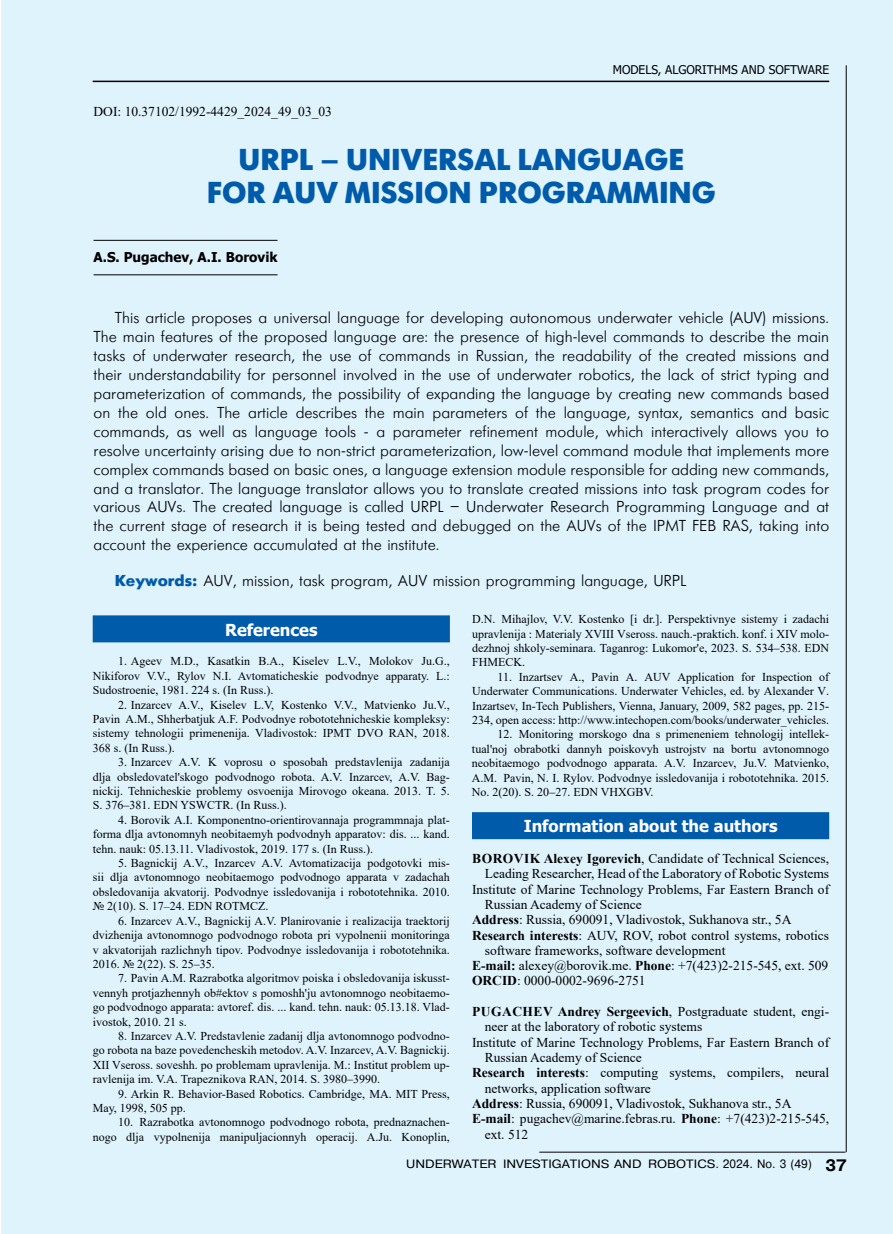
<style>
.page{position:relative;width:893px;height:1234px;background:#fff}
.page>*{position:absolute;margin:0;border:0;box-sizing:border-box;transform-origin:0 0}
.t1{font:700 30px/33px "Futuris C";color:#005baa;text-align:center}
.t2{font:700 16.5px "Tahoma";color:#fff}
.t3{font:700 16.5px "Pragmatica CTT";color:#000}
.t4{font:15.75px/18.9px "Futuris Cyrillic";color:#000;text-align:justify}
.t5{font:13.5px "Times New Roman";color:#000}
.t6{font:700 13.5px "Tahoma";color:#000}
.t7{font:12px/14.4px "Times New Roman";color:#000;text-align:justify}
.t8{font:12px "Pragmatica Cyrillic";color:#000;scale:1.1 1}
.t9{font:12px "Tahoma";color:#000}
.s1{font-family:"Futuris";font-weight:700;color:#005baa}
.s2{font-weight:700}
</style>
<div class="page">
<div style="left:2px;top:0;width:891px;height:1233px;background:#dff3fd"></div>
<hr style="left:93px;top:81px;width:736px;height:1px;background:#000">
<hr style="left:846px;top:65px;width:1px;height:1086px;background:#000">
<hr style="left:539px;top:1151px;width:306px;height:1px;background:#000">
<hr style="left:94px;top:240px;width:184px;height:1px;background:#000">
<hr style="left:94px;top:274px;width:184px;height:1px;background:#000">
<div style="left:93px;top:615px;width:357px;height:27px;background:#005baa"></div>
<div style="left:472px;top:812px;width:357px;height:27px;background:#005baa"></div>
<p class="t9" style="left:613px;top:62px;width:218px">MODELS, ALGORITHMS AND SOFTWARE</p>
<p class="t5" style="left:94px;top:102px;width:240px">DOI: 10.37102/1992-4429_2024_49_03_03</p>
<h1 class="t1" style="left:207px;top:144px;width:511px">URPL – UNIVERSAL LANGUAGE<br>FOR AUV MISSION PROGRAMMING</h1>
<p class="t6" style="left:94px;top:247px;width:186px">A.S. Pugachev, A.I. Borovik</p>
<p class="t4" style="left:94px;top:309px;width:737px;text-indent:21px">This article proposes a universal language for developing autonomous underwater vehicle (AUV) missions.<br>The main features of the proposed language are: the presence of high-level commands to describe the main tasks of underwater research, the use of commands in Russian, the readability of the created missions and their understandability for personnel involved in the use of underwater robotics, the lack of strict typing and parameterization of commands, the possibility of expanding the language by creating new commands based on the old ones. The article describes the main parameters of the language, syntax, semantics and basic commands, as well as language tools - a parameter refinement module, which interactively allows you to resolve uncertainty arising due to non-strict parameterization, low-level command module that implements more complex commands based on basic ones, a language extension module responsible for adding new commands, and a translator. The language translator allows you to translate created missions into task program codes for various AUVs. The created language is called URPL – Underwater Research Programming Language and at the current stage of research it is being tested and debugged on the AUVs of the IPMT FEB RAS, taking into account the experience accumulated at the institute.</p>
<h3 class="t4" style="left:115px;top:571px;width:573px"><span class="s1">Keywords:</span> AUV, mission, task program, AUV mission programming language, URPL</h3>
<h2 class="t2" style="left:225px;top:618px;width:94px">References</h2>
<p class="t7" style="left:93px;top:653px;width:359px;text-indent:26px">1. Ageev M.D., Kasatkin B.A., Kiselev L.V., Molokov Ju.G., Nikiforov V.V., Rylov N.I. Avtomaticheskie podvodnye apparaty. L.:<br>Sudostroenie, 1981. 224 s. (In Russ.).</p>
<p class="t7" style="left:93px;top:696px;width:359px;text-indent:26px">2. Inzarcev A.V., Kiselev L.V, Kostenko V.V., Matvienko Ju.V., Pavin A.M., Shherbatjuk A.F. Podvodnye robototehnicheskie kompleksy: sistemy tehnologii primenenija. Vladivostok: IPMT DVO RAN, 2018.<br>368 s. (In Russ.).</p>
<p class="t7" style="left:93px;top:754px;width:359px;text-indent:26px">3. Inzarcev A.V. K voprosu o sposobah predstavlenija zadanija dlja obsledovatel'skogo podvodnogo robota. A.V. Inzarcev, A.V. Bag&shy;nickij. Tehnicheskie problemy osvoenija Mirovogo okeana. 2013. T. 5.<br>S. 376‒381. EDN YSWCTR. (In Russ.).</p>
<p class="t7" style="left:93px;top:812px;width:359px;text-indent:26px">4. Borovik A.I. Komponentno-orientirovannaja programmnaja plat&shy;forma dlja avtonomnyh neobitaemyh podvodnyh apparatov: dis. ... kand. tehn. nauk: 05.13.11. Vladivostok, 2019. 177 s. (In Russ.).</p>
<p class="t7" style="left:93px;top:855px;width:359px;text-indent:26px">5. Bagnickij A.V., Inzarcev A.V. Avtomatizacija podgotovki mis&shy;sii dlja avtonomnogo neobitaemogo podvodnogo apparata v zadachah obsledovanija akvatorij. Podvodnye issledovanija i robototehnika. 2010. № 2(10). S. 17–24. EDN ROTMCZ.</p>
<p class="t7" style="left:93px;top:912px;width:359px;text-indent:26px">6. Inzarcev A.V., Bagnickij A.V. Planirovanie i realizacija traektorij dvizhenija avtonomnogo podvodnogo robota pri vypolnenii monitoringa v akvatorijah razlichnyh tipov. Podvodnye issledovanija i robototehnika.<br>2016. № 2(22). S. 25‒35.</p>
<p class="t7" style="left:93px;top:970px;width:359px;text-indent:26px">7. Pavin A.M. Razrabotka algoritmov poiska i obsledovanija iskusst&shy;vennyh protjazhennyh ob#ektov s pomoshh'ju avtonomnogo neobitaemo&shy;go podvodnogo apparata: avtoref. dis. ... kand. tehn. nauk: 05.13.18. Vlad&shy;ivostok, 2010. 21 s.</p>
<p class="t7" style="left:93px;top:1028px;width:359px;text-indent:26px">8. Inzarcev A.V. Predstavlenie zadanij dlja avtonomnogo podvodno&shy;go robota na baze povedencheskih metodov. A.V. Inzarcev, A.V. Bagnickij.<br>XII Vseross. soveshh. po problemam upravlenija. M.: Institut problem up&shy;ravlenija im. V.A. Trapeznikova RAN, 2014. S. 3980‒3990.</p>
<p class="t7" style="left:93px;top:1085px;width:359px;text-indent:26px">9. Arkin R. Behavior-Based Robotics. Cambridge, MA. MIT Press,<br>May, 1998, 505 pp.</p>
<p class="t7" style="left:93px;top:1114px;width:359px;text-align:right">10. Razrabotka avtonomnogo podvodnogo robota, prednaznachen&shy;nogo dlja vypolnenija manipuljacionnyh operacij. A.Ju. Konoplin,</p>
<p class="t7" style="left:472px;top:611px;width:359px">D.N. Mihajlov, V.V. Kostenko [i dr.]. Perspektivnye sistemy i zadachi upravlenija : Materialy XVIII Vseross. nauch.-praktich. konf. i XIV molo&shy;dezhnoj shkoly-seminara. Taganrog: Lukomor'e, 2023. S. 534‒538. EDN FHMECK.</p>
<p class="t7" style="left:472px;top:669px;width:359px;text-indent:26px">11. Inzartsev A., Pavin A. AUV Application for Inspection of Underwater Communications. Underwater Vehicles, ed. by Alexander V.<br>Inzartsev, In-Tech Publishers, Vienna, January, 2009, 582 pages, pp. 215- 234, open access: http://www.intechopen.com/books/underwater_vehicles.</p>
<p class="t7" style="left:472px;top:726px;width:359px;text-indent:26px">12. Monitoring morskogo dna s primeneniem tehnologij intellek&shy;tual'noj obrabotki dannyh poiskovyh ustrojstv na bortu avtonomnogo neobitaemogo podvodnogo apparata. A.V. Inzarcev, Ju.V. Matvienko, A.M. Pavin, N. I. Rylov. Podvodnye issledovanija i robototehnika. 2015.<br>No. 2(20). S. 20‒27. EDN VHXGBV.</p>
<h2 class="t2" style="left:524px;top:814px;width:255px">Information about the authors</h2>
<p class="t5" style="left:472px;top:848px;width:358px"><span class="s2">BOROVIK Alexey Igorevich</span>, Candidate of Technical Sciences,</p>
<p class="t5" style="left:485px;top:864px;width:346px">Leading Researcher, Head of the Laboratory of Robotic Systems</p>
<p class="t5" style="left:472px;top:879px;width:359px">Institute of Marine Technology Problems, Far Eastern Branch of</p>
<p class="t5" style="left:485px;top:894px;width:159px">Russian Academy of Science</p>
<p class="t5" style="left:472px;top:910px;width:321px"><span class="s2">Address</span>: Russia, 690091, Vladivostok, Sukhanova str., 5A</p>
<p class="t5" style="left:472px;top:925px;width:359px"><span class="s2">Research interests</span>: AUV, ROV, robot control systems, robotics</p>
<p class="t5" style="left:485px;top:940px;width:242px">software frameworks, software development</p>
<p class="t5" style="left:472px;top:955px;width:358px"><span class="s2">E-mail:</span> alexey@borovik.me. <span class="s2">Phone</span>: +7(423)2-215-545, ext. 509</p>
<p class="t5" style="left:472px;top:971px;width:175px"><span class="s2">ORCID</span>: 0000-0002-9696-2751</p>
<p class="t5" style="left:472px;top:1001px;width:358px"><span class="s2">PUGACHEV Andrey Sergeevich</span>, Postgraduate student, engi-</p>
<p class="t5" style="left:485px;top:1017px;width:219px">neer at the laboratory of robotic systems</p>
<p class="t5" style="left:472px;top:1032px;width:359px">Institute of Marine Technology Problems, Far Eastern Branch of</p>
<p class="t5" style="left:485px;top:1047px;width:159px">Russian Academy of Science</p>
<p class="t5" style="left:472px;top:1062px;width:359px"><span class="s2">Research interests</span>: computing systems, compilers, neural</p>
<p class="t5" style="left:485px;top:1078px;width:168px">networks, application software</p>
<p class="t5" style="left:472px;top:1093px;width:321px"><span class="s2">Address</span>: Russia, 690091, Vladivostok, Sukhanova str., 5A</p>
<p class="t5" style="left:472px;top:1108px;width:359px"><span class="s2">E-mail</span>: pugachev@marine.febras.ru. <span class="s2">Phone</span>: +7(423)2-215-545,</p>
<p class="t5" style="left:485px;top:1124px;width:45px">ext. 512</p>
<p class="t8" style="left:406px;top:1157px;width:370px">UNDERWATER INVESTIGATIONS AND ROBOTICS. 2024. No. 3 (49)</p>
<h2 class="t3" style="left:825px;top:1155px;width:23px">37</h2>
</div>
